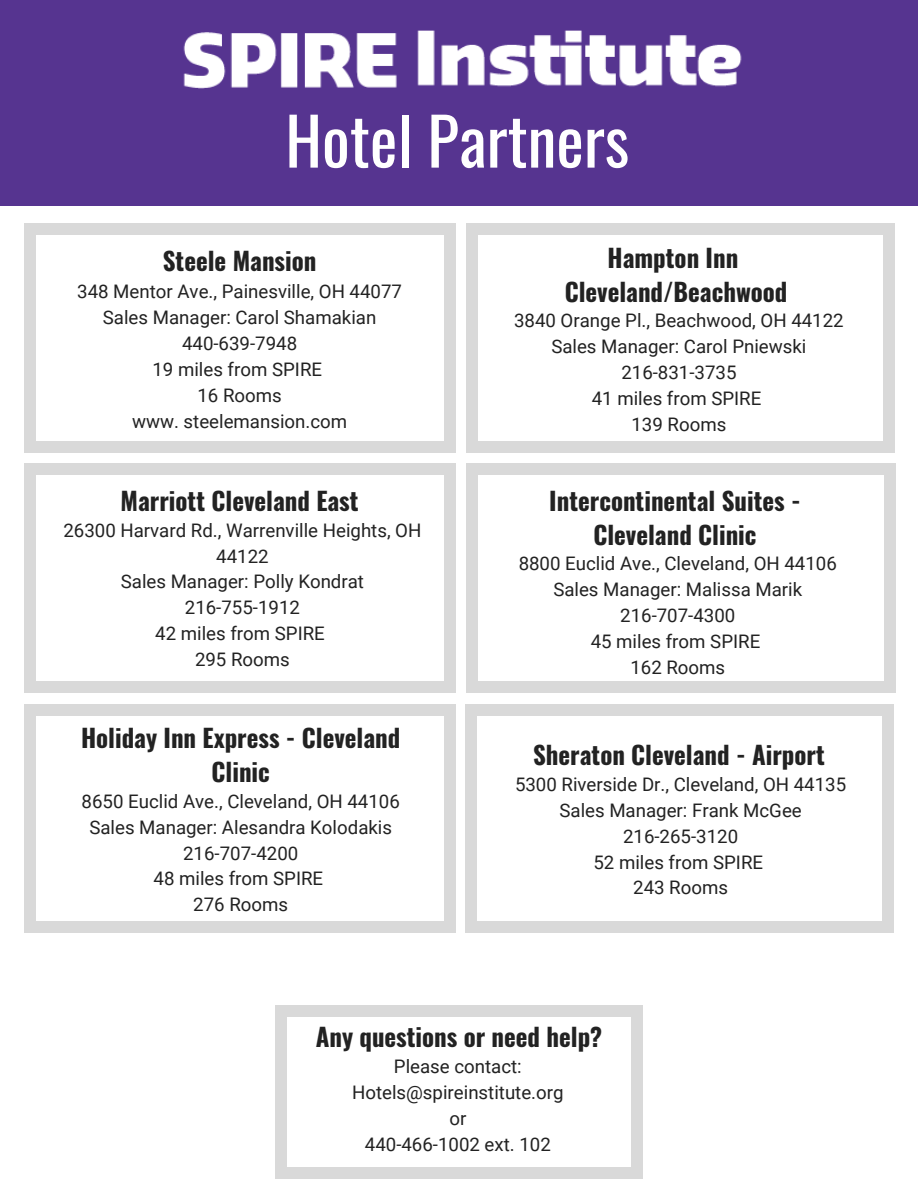
<style>
.page{position:relative;width:918px;height:1188px;background:#fff}
.page>*{position:absolute;margin:0;border:0;box-sizing:border-box;transform-origin:0 0}
.t1{font:65.4px "Oswald";color:#fff}
.t2{font:700 24.9px/33.8px "Oswald";color:#222;text-align:center}
.t3{font:18.75px/25.8px "Roboto";color:#222;text-align:center}
</style>
<div class="page">
<div style="left:0;top:0;width:918px;height:206px;background:#563490"></div>
<img style="left:183px;top:32px;width:214px;height:57px">
<img style="left:417px;top:30px;width:325px;height:57px">
<div style="left:444px;top:681px;width:12px;height:11px;background:#d9d9d9"></div>
<div style="left:24px;top:474px;width:12px;height:207px;background:#d9d9d9"></div>
<div style="left:24px;top:681px;width:12px;height:11px;background:#d9d9d9"></div>
<div style="left:444px;top:474px;width:12px;height:207px;background:#d9d9d9"></div>
<div style="left:35px;top:681px;width:410px;height:11px;background:#d9d9d9"></div>
<div style="left:444px;top:463px;width:12px;height:12px;background:#d9d9d9"></div>
<div style="left:24px;top:463px;width:12px;height:12px;background:#d9d9d9"></div>
<div style="left:35px;top:463px;width:410px;height:12px;background:#d9d9d9"></div>
<div style="left:884px;top:681px;width:12px;height:11px;background:#d9d9d9"></div>
<div style="left:466px;top:474px;width:12px;height:207px;background:#d9d9d9"></div>
<div style="left:466px;top:681px;width:12px;height:11px;background:#d9d9d9"></div>
<div style="left:884px;top:474px;width:12px;height:207px;background:#d9d9d9"></div>
<div style="left:478px;top:681px;width:407px;height:11px;background:#d9d9d9"></div>
<div style="left:884px;top:463px;width:12px;height:12px;background:#d9d9d9"></div>
<div style="left:466px;top:463px;width:12px;height:12px;background:#d9d9d9"></div>
<div style="left:478px;top:463px;width:407px;height:12px;background:#d9d9d9"></div>
<div style="left:444px;top:921px;width:12px;height:12px;background:#d9d9d9"></div>
<div style="left:24px;top:715px;width:12px;height:207px;background:#d9d9d9"></div>
<div style="left:24px;top:921px;width:12px;height:12px;background:#d9d9d9"></div>
<div style="left:444px;top:715px;width:12px;height:207px;background:#d9d9d9"></div>
<div style="left:35px;top:921px;width:410px;height:12px;background:#d9d9d9"></div>
<div style="left:444px;top:704px;width:12px;height:12px;background:#d9d9d9"></div>
<div style="left:24px;top:704px;width:12px;height:12px;background:#d9d9d9"></div>
<div style="left:35px;top:704px;width:410px;height:12px;background:#d9d9d9"></div>
<div style="left:882px;top:921px;width:12px;height:12px;background:#d9d9d9"></div>
<div style="left:465px;top:715px;width:12px;height:207px;background:#d9d9d9"></div>
<div style="left:465px;top:921px;width:12px;height:12px;background:#d9d9d9"></div>
<div style="left:882px;top:715px;width:12px;height:207px;background:#d9d9d9"></div>
<div style="left:476px;top:921px;width:407px;height:12px;background:#d9d9d9"></div>
<div style="left:882px;top:704px;width:12px;height:12px;background:#d9d9d9"></div>
<div style="left:465px;top:704px;width:12px;height:12px;background:#d9d9d9"></div>
<div style="left:476px;top:704px;width:407px;height:12px;background:#d9d9d9"></div>
<div style="left:444px;top:441px;width:12px;height:12px;background:#d9d9d9"></div>
<div style="left:24px;top:235px;width:12px;height:207px;background:#d9d9d9"></div>
<div style="left:24px;top:441px;width:12px;height:12px;background:#d9d9d9"></div>
<div style="left:444px;top:235px;width:12px;height:207px;background:#d9d9d9"></div>
<div style="left:35px;top:441px;width:410px;height:12px;background:#d9d9d9"></div>
<div style="left:444px;top:223px;width:12px;height:12px;background:#d9d9d9"></div>
<div style="left:24px;top:223px;width:12px;height:12px;background:#d9d9d9"></div>
<div style="left:35px;top:223px;width:410px;height:12px;background:#d9d9d9"></div>
<div style="left:883px;top:441px;width:12px;height:12px;background:#d9d9d9"></div>
<div style="left:466px;top:235px;width:12px;height:207px;background:#d9d9d9"></div>
<div style="left:466px;top:441px;width:12px;height:12px;background:#d9d9d9"></div>
<div style="left:883px;top:235px;width:12px;height:207px;background:#d9d9d9"></div>
<div style="left:478px;top:441px;width:406px;height:12px;background:#d9d9d9"></div>
<div style="left:883px;top:223px;width:12px;height:12px;background:#d9d9d9"></div>
<div style="left:466px;top:223px;width:12px;height:12px;background:#d9d9d9"></div>
<div style="left:478px;top:223px;width:406px;height:12px;background:#d9d9d9"></div>
<div style="left:631px;top:1167px;width:12px;height:11px;background:#d9d9d9"></div>
<div style="left:275px;top:1016px;width:12px;height:151px;background:#d9d9d9"></div>
<div style="left:275px;top:1167px;width:12px;height:11px;background:#d9d9d9"></div>
<div style="left:631px;top:1016px;width:12px;height:151px;background:#d9d9d9"></div>
<div style="left:286px;top:1167px;width:346px;height:11px;background:#d9d9d9"></div>
<div style="left:631px;top:1005px;width:12px;height:12px;background:#d9d9d9"></div>
<div style="left:275px;top:1005px;width:12px;height:12px;background:#d9d9d9"></div>
<div style="left:286px;top:1005px;width:346px;height:12px;background:#d9d9d9"></div>
<h1 class="t1" style="left:285px;top:90px;width:345px">Hotel Partners</h1>
<h2 class="t2" style="left:163px;top:243px;width:155px">Steele Mansion</h2>
<p class="t3" style="left:77px;top:279px;width:326px">348 Mentor Ave., Painesville, OH 44077<br>Sales Manager: Carol Shamakian<br>440-639-7948<br>19 miles from SPIRE<br>16 Rooms<br>www. steelemansion.com</p>
<h2 class="t2" style="left:121px;top:483px;width:240px">Marriott Cleveland East</h2>
<p class="t3" style="left:63px;top:517px;width:360px">26300 Harvard Rd., Warrenville Heights, OH<br>44122<br>Sales Manager: Polly Kondrat<br>216-755-1912<br>42 miles from SPIRE<br>295 Rooms</p>
<h2 class="t2" style="left:81px;top:720px;width:321px">Holiday Inn Express - Cleveland<br>Clinic</h2>
<p class="t3" style="left:82px;top:788px;width:320px">8650 Euclid Ave., Cleveland, OH 44106<br>Sales Manager: Alesandra Kolodakis<br>216-707-4200<br>48 miles from SPIRE<br>276 Rooms</p>
<h2 class="t2" style="left:565px;top:240px;width:224px">Hampton Inn<br>Cleveland/Beachwood</h2>
<p class="t3" style="left:514px;top:308px;width:331px">3840 Orange Pl., Beachwood, OH 44122<br>Sales Manager: Carol Pniewski<br>216-831-3735<br>41 miles from SPIRE<br>139 Rooms</p>
<h2 class="t2" style="left:549px;top:483px;width:253px">Intercontinental Suites -<br>Cleveland Clinic</h2>
<p class="t3" style="left:519px;top:551px;width:320px">8800 Euclid Ave., Cleveland, OH 44106<br>Sales Manager: Malissa Marik<br>216-707-4300<br>45 miles from SPIRE<br>162 Rooms</p>
<h2 class="t2" style="left:533px;top:737px;width:293px">Sheraton Cleveland - Airport</h2>
<p class="t3" style="left:515px;top:772px;width:333px">5300 Riverside Dr., Cleveland, OH 44135<br>Sales Manager: Frank McGee<br>216-265-3120<br>52 miles from SPIRE<br>243 Rooms</p>
<h2 class="t2" style="left:316px;top:1019px;width:288px">Any questions or need help?</h2>
<p class="t3" style="left:352px;top:1054px;width:213px">Please contact:<br>Hotels@spireinstitute.org or<br>440-466-1002 ext. 102</p>
</div>
